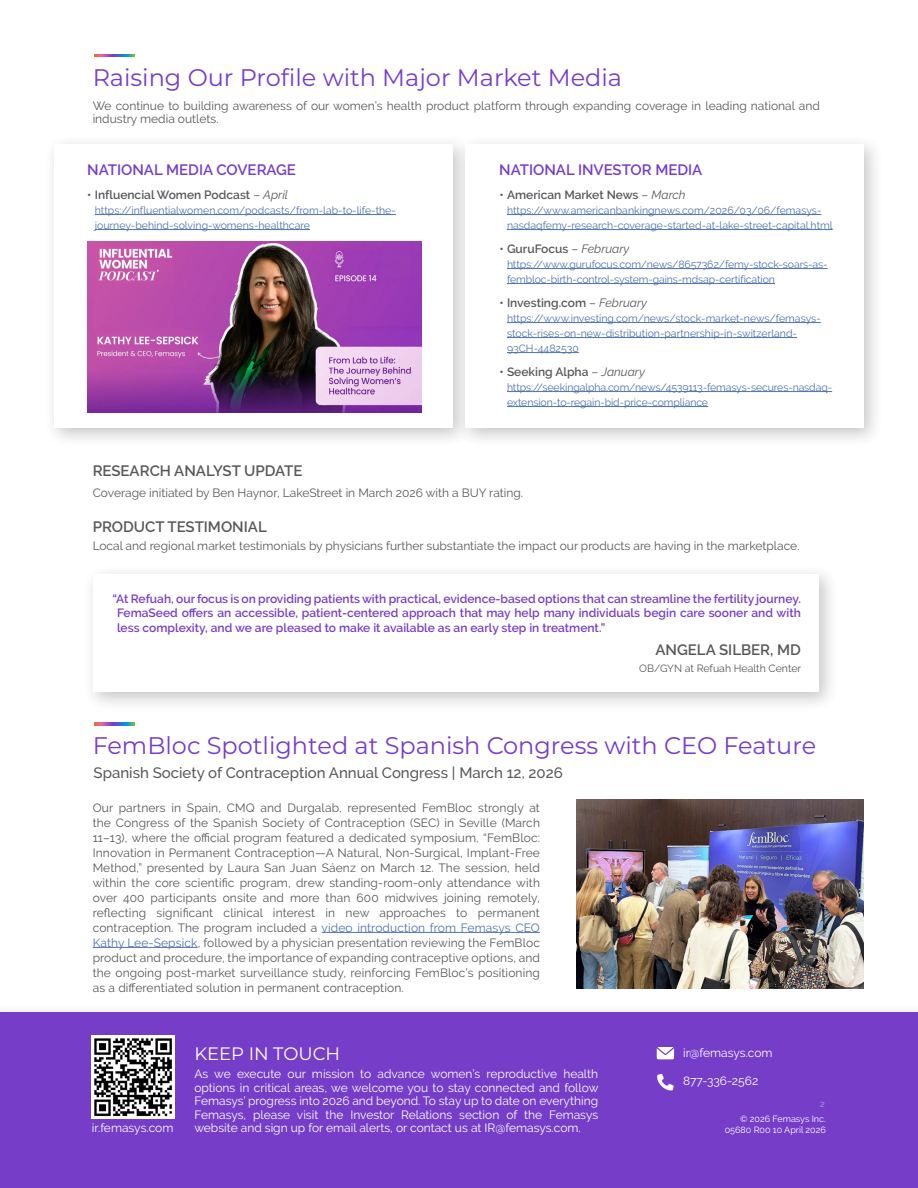
<style>
.page{position:relative;width:918px;height:1188px;background:#fff}
.page>*{position:absolute;margin:0;border:0;box-sizing:border-box;transform-origin:0 0}
.H4_Small{font:100 24px "Montserrat";color:#763dc9}
.H4_Small-2{font:100 18px "Montserrat";color:#fff}
.H2_SUBHEAD{font:500 15px "Raleway";color:#57585a}
.H2_SUBHEAD-2{font:600 15px "Raleway";color:#763dc9}
.bulleted_list{font:600 15px "Raleway";color:#57585a}
.H2_SUBHEAD-3{font:600 15px "Raleway";color:#57585a}
.bulleted_list-2{font:12px/15px "Raleway";color:#57585a}
.bulleted_list-3{font:12px/13.5px "Raleway";color:#fff;text-align:justify}
.H2_SUBHEAD-4{font:600 12px/14.4px "Raleway";color:#763dc9;text-align:justify}
.bulleted_list-4{font:600 12px "Raleway";color:#57585a}
.bulleted_list-5{font:10.5px/15px "Raleway";letter-spacing:-.005em;color:#4d72ac}
.H2_SUBHEAD-5{font:10.5px "Raleway";color:#57585a}
.bulleted_list-6{font:9px "Raleway";color:#fff}
.t1{font:9px "Raleway";color:#a6a6d1}
.s1{font-weight:400}
.s2{font-weight:400;font-style:italic}
.s3{color:#4d72ac}
</style>
<div class="page">
<div style="left:44px;top:134px;width:429px;height:314px;background:#231f20;opacity:.25"></div>
<div style="left:54px;top:144px;width:399px;height:284px;background:#fff"></div>
<div style="left:455px;top:134px;width:429px;height:314px;background:#231f20;opacity:.25"></div>
<div style="left:465px;top:144px;width:399px;height:284px;background:#fff"></div>
<div style="left:83px;top:564px;width:756px;height:149px;background:#231f20;opacity:.25"></div>
<div style="left:94px;top:574px;width:725px;height:118px;background:#fff"></div>
<hr style="left:322px;top:932px;width:218px;height:1px;background:#4d72ac">
<hr style="left:93px;top:947px;width:105px;height:1px;background:#4d72ac">
<svg style="left:95px;top:54px;width:40px;height:3px"></svg>
<svg style="left:95px;top:722px;width:40px;height:3px"></svg>
<hr style="left:507px;top:214px;width:314px;height:1px;background:#4d72ac">
<hr style="left:507px;top:229px;width:326px;height:1px;background:#4d72ac">
<hr style="left:507px;top:268px;width:321px;height:1px;background:#4d72ac">
<hr style="left:507px;top:283px;width:268px;height:1px;background:#4d72ac">
<hr style="left:507px;top:322px;width:314px;height:1px;background:#4d72ac">
<hr style="left:507px;top:337px;width:290px;height:1px;background:#4d72ac">
<hr style="left:507px;top:352px;width:72px;height:1px;background:#4d72ac">
<hr style="left:507px;top:391px;width:325px;height:1px;background:#4d72ac">
<hr style="left:507px;top:406px;width:201px;height:1px;background:#4d72ac">
<hr style="left:95px;top:214px;width:301px;height:1px;background:#4d72ac">
<hr style="left:95px;top:229px;width:215px;height:1px;background:#4d72ac">
<div style="left:0;top:1002px;width:918px;height:186px;background:#231f20;opacity:.25"></div>
<div style="left:0;top:1013px;width:918px;height:175px;background:#763dc9"></div>
<img style="left:92px;top:1036px;width:82px;height:82px">
<svg style="left:657px;top:1074px;width:17px;height:17px"></svg>
<svg style="left:657px;top:1047px;width:17px;height:12px"></svg>
<img style="left:576px;top:800px;width:288px;height:188px">
<img style="left:87px;top:242px;width:334px;height:170px">
<p class="H4_Small" style="left:93px;top:62px;width:531px">Raising Our Profile with Major Market Media</p>
<p class="bulleted_list-2" style="left:93px;top:99px;width:729px;line-height:13.5px">We continue to building awareness of our women’s health product platform through expanding coverage in leading national and industry media outlets.</p>
<p class="H2_SUBHEAD-2" style="left:87px;top:161px;width:210px">NATIONAL MEDIA COVERAGE</p>
<p class="H2_SUBHEAD-2" style="left:499px;top:161px;width:205px">NATIONAL INVESTOR MEDIA</p>
<p class="bulleted_list-4" style="left:87px;top:188px;width:202px">• Influencial Women Podcast <span class="s1">–</span> <span class="s2">April</span></p>
<p class="bulleted_list-5" style="left:95px;top:203px;width:303px">https://influentialwomen.com/podcasts/from-lab-to-life-the&shy;journey-behind-solving-womens-healthcare</p>
<p class="bulleted_list-4" style="left:500px;top:188px;width:188px">• American Market News <span class="s1">–</span> <span class="s2">March</span></p>
<p class="bulleted_list-5" style="left:507px;top:203px;width:327px">https://www.americanbankingnews.com/2026/03/06/femasys&shy;nasdaqfemy-research-coverage-started-at-lake-street-capital.html</p>
<p class="bulleted_list-4" style="left:500px;top:242px;width:131px">• GuruFocus <span class="s1">–</span> <span class="s2">February</span></p>
<p class="bulleted_list-5" style="left:507px;top:257px;width:322px">https://www.gurufocus.com/news/8657362/femy-stock-soars-as&shy;fembloc-birth-control-system-gains-mdsap-certification</p>
<p class="bulleted_list-4" style="left:500px;top:296px;width:149px">• Investing.com <span class="s1">–</span> <span class="s2">February</span></p>
<p class="bulleted_list-5" style="left:507px;top:311px;width:315px">https://www.investing.com/news/stock-market-news/femasys&shy;stock-rises-on-new-distribution-partnership-in-switzerland-<br>93CH-4482530</p>
<p class="bulleted_list-4" style="left:500px;top:365px;width:147px">• Seeking Alpha <span class="s1">–</span> <span class="s2">January</span></p>
<p class="bulleted_list-5" style="left:507px;top:380px;width:327px">https://seekingalpha.com/news/4539113-femasys-secures-nasdaq&shy;extension-to-regain-bid-price-compliance</p>
<p class="bulleted_list" style="left:93px;top:462px;width:211px">RESEARCH ANALYST UPDATE</p>
<p class="bulleted_list-2" style="left:93px;top:485px;width:432px">Coverage initiated by Ben Haynor, LakeStreet in March 2026 with a BUY rating.</p>
<p class="bulleted_list" style="left:93px;top:518px;width:176px">PRODUCT TESTIMONIAL</p>
<p class="bulleted_list-2" style="left:93px;top:538px;width:708px">Local and regional market testimonials by physicians further substantiate the impact our products are having in the marketplace.</p>
<p class="H2_SUBHEAD-4" style="left:117px;top:591px;width:686px;text-indent:-4px">“At Refuah, our focus is on providing patients with practical, evidence-based options that can streamline the fertility journey.<br>FemaSeed offers an accessible, patient-centered approach that may help many individuals begin care sooner and with less complexity, and we are pleased to make it available as an early step in treatment.”</p>
<p class="H2_SUBHEAD-5" style="left:639px;top:662px;width:164px">OB/GYN at Refuah Health Center</p>
<p class="H2_SUBHEAD-3" style="left:656px;top:641px;width:147px">ANGELA SILBER, MD</p>
<p class="H4_Small" style="left:93px;top:730px;width:725px">FemBloc Spotlighted at Spanish Congress with CEO Feature</p>
<p class="H2_SUBHEAD" style="left:94px;top:764px;width:471px">Spanish Society of Contraception Annual Congress | March 12, 2026</p>
<p class="bulleted_list-2" style="left:93px;top:800px;width:449px;text-align:justify">Our partners in Spain, CMQ and Durgalab, represented FemBloc strongly at the Congress of the Spanish Society of Contraception (SEC) in Seville (March 11–13), where the official program featured a dedicated symposium, “FemBloc:<br>Innovation in Permanent Contraception—A Natural, Non-Surgical, Implant-Free Method,” presented by Laura San Juan Sáenz on March 12. The session, held within the core scientific program, drew standing-room-only attendance with over 400 participants onsite and more than 600 midwives joining remotely, reflecting significant clinical interest in new approaches to permanent contraception. The program included a <span class="s3">video introduction from Femasys CEO Kathy Lee-Sepsick</span>, followed by a physician presentation reviewing the FemBloc product and procedure, the importance of expanding contraceptive options, and the ongoing post-market surveillance study, reinforcing FemBloc’s positioning as a differentiated solution in permanent contraception.</p>
<p class="bulleted_list-3" style="left:92px;top:1121px;width:83px">ir.femasys.com</p>
<p class="H4_Small-2" style="left:194px;top:1042px;width:147px">KEEP IN TOUCH</p>
<p class="bulleted_list-3" style="left:194px;top:1067px;width:406px">As we execute our mission to advance women’s reproductive health options in critical areas, we welcome you to stay connected and follow Femasys’ progress into 2026 and beyond. To stay up to date on everything Femasys, please visit the Investor Relations section of the Femasys website and sign up for email alerts, or contact us at IR@femasys.com.</p>
<p class="bulleted_list-3" style="left:683px;top:1046px;width:91px">ir@femasys.com</p>
<p class="bulleted_list-3" style="left:683px;top:1074px;width:77px">877-336-2562</p>
<p class="t1" style="left:820px;top:1099px;width:6px">2</p>
<p class="bulleted_list-6" style="left:740px;top:1114px;width:87px">© 2026 Femasys Inc.</p>
<p class="bulleted_list-6" style="left:725px;top:1125px;width:103px">05680 R00 10 April 2026</p>
</div>
